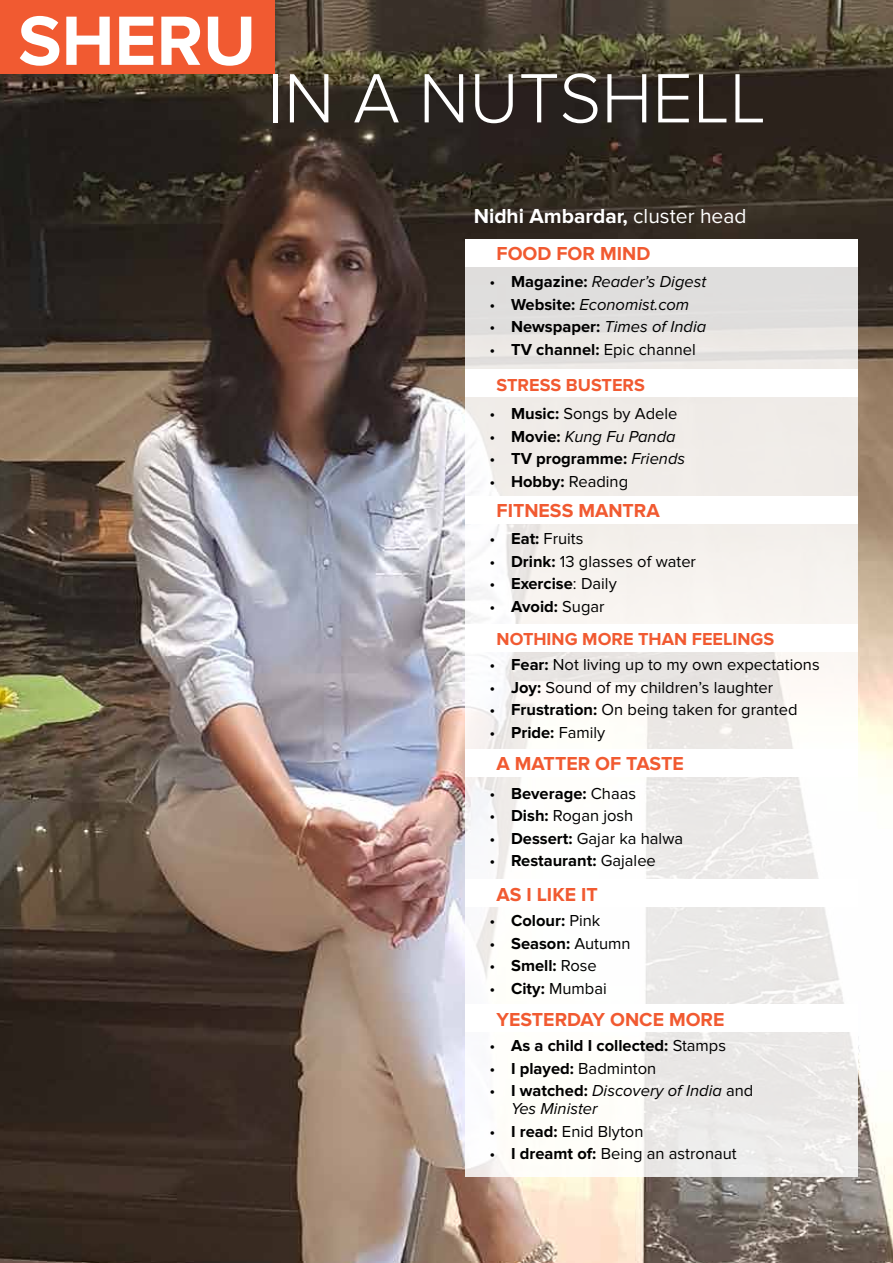
<style>
.page{position:relative;width:893px;height:1263px;background:#fff}
.page>*{position:absolute;margin:0;border:0;box-sizing:border-box;transform-origin:0 0}
.t1{font:300 72.3px "Proxima Nova";color:#fff}
.t2{font:700 72.3px "Proxima Nova";color:#fff}
.t3{font:700 21px "Proxima Nova";color:#fff}
.t4{font:700 19.5px "Proxima Nova";color:#f15a31}
.t5{font:700 18px "Proxima Nova";color:#f15a31}
.t6{font:16.5px "Proxima Nova";color:#000}
.t7{font:italic 16.5px/18px "Proxima Nova";color:#000}
.t8{font:700 16.5px "Proxima Nova";color:#000}
.s1{font-weight:400}
.s2{font-style:normal}
.s3{font-weight:700;font-style:normal}
.s4{font-weight:700}
.s5{font-weight:400;font-style:italic}
</style>
<div class="page">
<img style="left:0;top:0;width:893px;height:1263px">
<svg style="left:465px;top:267px;width:393px;height:910px;fill:#f0edea"></svg>
<div style="left:465px;top:240px;width:393px;height:27px;background:#fff"></div>
<div style="left:465px;top:370px;width:393px;height:27px;background:#fff"></div>
<div style="left:465px;top:497px;width:393px;height:27px;background:#fff"></div>
<div style="left:465px;top:624px;width:393px;height:27px;background:#fff"></div>
<div style="left:465px;top:749px;width:393px;height:27px;background:#fff"></div>
<div style="left:465px;top:880px;width:393px;height:27px;background:#fff"></div>
<div style="left:465px;top:1005px;width:393px;height:27px;background:#fff"></div>
<div style="left:0;top:0;width:274px;height:74px;background:#f15a31"></div>
<h1 class="t2" style="left:18px;top:-1px;width:239px">SHERU</h1>
<h1 class="t1" style="left:268px;top:57px;width:500px">IN A NUTSHELL</h1>
<p class="t3" style="left:474px;top:204px;width:274px">Nidhi Ambardar, <span class="s1">cluster head</span></p>
<p class="t4" style="left:497px;top:242px;width:155px">FOOD FOR MIND</p>
<p class="t7" style="left:490px;top:273px;width:218px"><span class="s2">•</span> <span class="s3">Magazine:</span> Reader’s Digest</p>
<p class="t7" style="left:490px;top:295px;width:201px"><span class="s2">•</span> <span class="s3">Website:</span> Economist.com</p>
<p class="t7" style="left:490px;top:318px;width:218px"><span class="s2">•</span> <span class="s3">Newspaper:</span> Times of India</p>
<p class="t6" style="left:490px;top:340px;width:208px">• <span class="s4">TV channel:</span> Epic channel</p>
<p class="t5" style="left:497px;top:374px;width:150px">STRESS BUSTERS</p>
<p class="t6" style="left:490px;top:404px;width:189px">• <span class="s4">Music:</span> Songs by Adele</p>
<p class="t7" style="left:490px;top:427px;width:188px"><span class="s2">•</span> <span class="s3">Movie:</span> Kung Fu Panda</p>
<p class="t8" style="left:490px;top:449px;width:197px"><span class="s1">•</span> TV programme: <span class="s5">Friends</span></p>
<p class="t6" style="left:490px;top:472px;width:140px">• <span class="s4">Hobby:</span> Reading</p>
<p class="t4" style="left:497px;top:500px;width:165px">FITNESS MANTRA</p>
<p class="t6" style="left:490px;top:529px;width:95px">• <span class="s4">Eat:</span> Fruits</p>
<p class="t6" style="left:490px;top:552px;width:208px">• <span class="s4">Drink:</span> 13 glasses of water</p>
<p class="t8" style="left:490px;top:574px;width:129px"><span class="s1">•</span> Exercise<span class="s1">: Daily</span></p>
<p class="t6" style="left:490px;top:597px;width:117px">• <span class="s4">Avoid:</span> Sugar</p>
<p class="t5" style="left:497px;top:628px;width:279px">NOTHING MORE THAN FEELINGS</p>
<p class="t6" style="left:490px;top:655px;width:332px">• <span class="s4">Fear:</span> Not living up to my own expectations</p>
<p class="t6" style="left:490px;top:678px;width:285px">• <span class="s4">Joy:</span> Sound of my children’s laughter</p>
<p class="t6" style="left:490px;top:700px;width:310px">• <span class="s4">Frustration:</span> On being taken for granted</p>
<p class="t6" style="left:490px;top:723px;width:117px">• <span class="s4">Pride:</span> Family</p>
<p class="t4" style="left:497px;top:752px;width:189px">A MATTER OF TASTE</p>
<p class="t8" style="left:490px;top:784px;width:148px"><span class="s1">•</span> Beverage: <span class="s1">Chaas</span></p>
<p class="t6" style="left:490px;top:806px;width:145px">• <span class="s4">Dish:</span> Rogan josh</p>
<p class="t6" style="left:490px;top:829px;width:195px">• <span class="s4">Dessert:</span> Gajar ka halwa</p>
<p class="t8" style="left:490px;top:851px;width:168px"><span class="s1">•</span> Restaurant: <span class="s1">Gajalee</span></p>
<p class="t4" style="left:497px;top:883px;width:103px">AS I LIKE IT</p>
<p class="t8" style="left:490px;top:911px;width:112px"><span class="s1">•</span> Colour: <span class="s1">Pink</span></p>
<p class="t6" style="left:490px;top:934px;width:142px">• <span class="s4">Season:</span> Autumn</p>
<p class="t8" style="left:490px;top:956px;width:109px"><span class="s1">•</span> Smell: <span class="s1">Rose</span></p>
<p class="t6" style="left:490px;top:979px;width:119px">• <span class="s4">City:</span> Mumbai</p>
<p class="t4" style="left:497px;top:1008px;width:229px">YESTERDAY ONCE MORE</p>
<p class="t8" style="left:490px;top:1036px;width:238px"><span class="s1">•</span> As a child I collected: <span class="s1">Stamps</span></p>
<p class="t6" style="left:490px;top:1059px;width:168px">• <span class="s4">I played:</span> Badminton</p>
<p class="t7" style="left:511px;top:1082px;width:244px;text-indent:-22px"><span class="s2">•</span> <span class="s3">I watched:</span> Discovery of India <span class="s2">and<br></span>Yes Minister</p>
<p class="t6" style="left:490px;top:1122px;width:155px">• <span class="s4">I read:</span> Enid Blyton</p>
<p class="t6" style="left:490px;top:1144px;width:249px">• <span class="s4">I dreamt of:</span> Being an astronaut</p>
</div>
